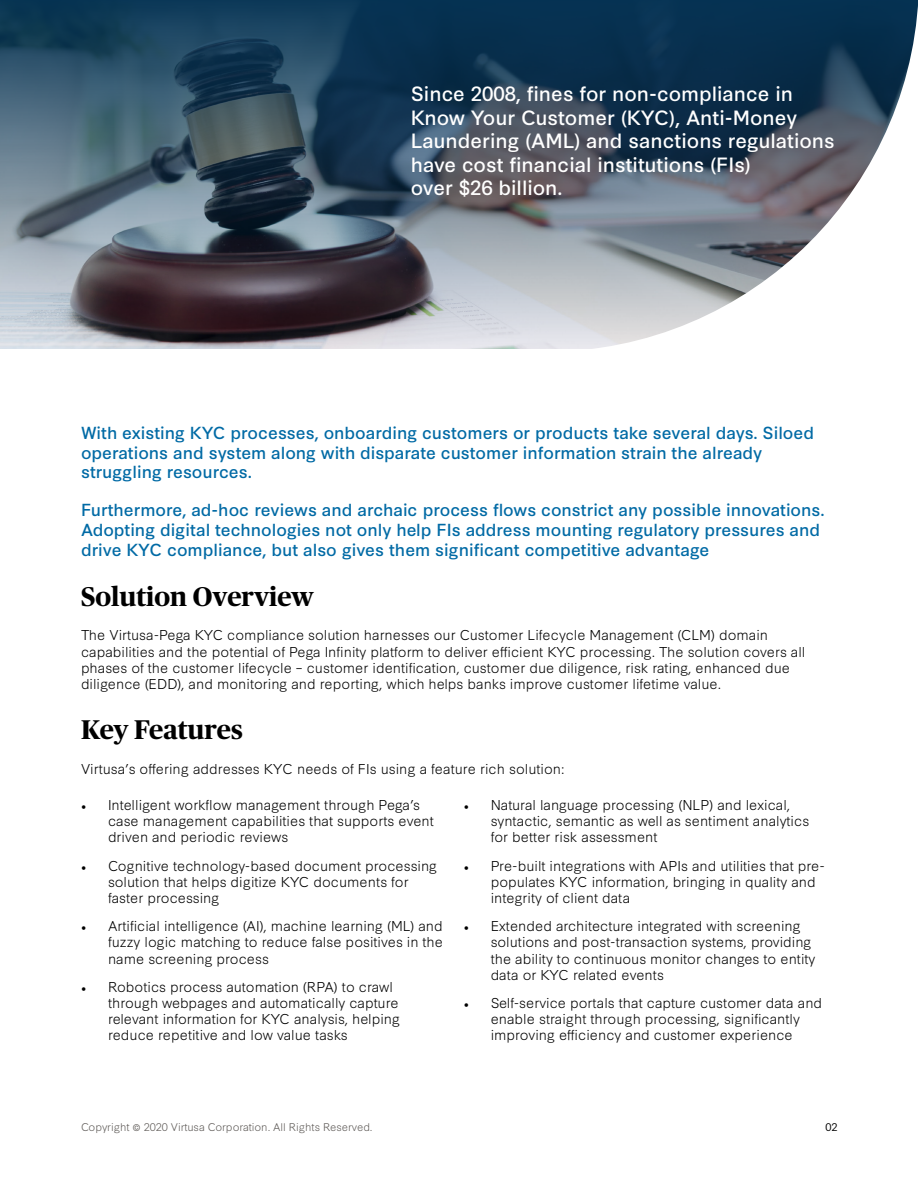
<style>
.page{position:relative;width:918px;height:1188px;background:#fff}
.page>*{position:absolute;margin:0;border:0;box-sizing:border-box;transform-origin:0 0}
.t1{font:700 27px "Publico Headline";color:#000}
.t2{font:19.5px/23.4px "Synthese";color:#fff}
.t3{font:16.5px/19.8px "Synthese";color:#006aa5}
.t4{font:300 13.5px/16.2px "Synthese";color:#000}
.t5{font:300 10.5px "Synthese";letter-spacing:-.005em;color:#5e5a57}
.t6{font:10.5px "Synthese";color:#000}
.s1{font-family:"Minion Pro";font-weight:400}
</style>
<div class="page">
<svg style="left:0;top:0;width:545px;height:349px;background:#4b5d6d"></svg>
<svg style="left:545px;top:0;width:373px;height:349px"></svg>
<h2 class="t2" style="left:411px;top:81px;width:425px">Since 2008, fines for non-compliance in Know Your Customer (KYC), Anti-Money Laundering (AML) and sanctions regulations have cost financial institutions (FIs)<br>over $26 billion.</h2>
<p class="t3" style="left:81px;top:421px;width:735px">With existing KYC processes, onboarding customers or products take several days. Siloed operations and system along with disparate customer information strain the already struggling resources.</p>
<p class="t3" style="left:81px;top:499px;width:745px">Furthermore, ad-hoc reviews and archaic process flows constrict any possible innovations.<br>Adopting digital technologies not only help FIs address mounting regulatory pressures and drive KYC compliance, but also gives them significant competitive advantage</p>
<h1 class="t1" style="left:81px;top:577px;width:234px">Solution Overview</h1>
<p class="t4" style="left:81px;top:626px;width:726px">The Virtusa-Pega KYC compliance solution harnesses our Customer Lifecycle Management (CLM) domain capabilities and the potential of Pega Infinity platform to deliver efficient KYC processing. The solution covers all phases of the customer lifecycle – customer identification, customer due diligence, risk rating, enhanced due diligence (EDD), and monitoring and reporting, which helps banks improve customer lifetime value.</p>
<h1 class="t1" style="left:81px;top:710px;width:163px">Key Features</h1>
<p class="t4" style="left:81px;top:759px;width:485px">Virtusa’s offering addresses KYC needs of FIs using a feature rich solution:</p>
<p class="t4" style="left:108px;top:796px;width:328px;text-indent:-27px"><span class="s1">•</span> Intelligent workflow management through Pega’s case management capabilities that supports event driven and periodic reviews</p>
<p class="t4" style="left:108px;top:856px;width:331px;text-indent:-27px"><span class="s1">•</span> Cognitive technology-based document processing solution that helps digitize KYC documents for faster processing</p>
<p class="t4" style="left:108px;top:917px;width:337px;text-align:justify;text-indent:-27px"><span class="s1">•</span> Artificial intelligence (AI), machine learning (ML) and fuzzy logic matching to reduce false positives in the name screening process</p>
<p class="t4" style="left:108px;top:977px;width:293px;text-indent:-27px"><span class="s1">•</span> Robotics process automation (RPA) to crawl through webpages and automatically capture relevant information for KYC analysis, helping reduce repetitive and low value tasks</p>
<p class="t4" style="left:491px;top:796px;width:320px;text-indent:-27px"><span class="s1">•</span> Natural language processing (NLP) and lexical, syntactic, semantic as well as sentiment analytics for better risk assessment</p>
<p class="t4" style="left:491px;top:856px;width:336px;text-indent:-27px"><span class="s1">•</span> Pre-built integrations with APIs and utilities that pre&shy;populates KYC information, bringing in quality and integrity of client data</p>
<p class="t4" style="left:491px;top:917px;width:326px;text-indent:-27px"><span class="s1">•</span> Extended architecture integrated with screening solutions and post-transaction systems, providing the ability to continuous monitor changes to entity data or KYC related events</p>
<p class="t4" style="left:464px;top:994px;width:360px;text-align:center"><span class="s1">•</span> Self-service portals that capture customer data and enable straight through processing, significantly improving efficiency and customer experience</p>
<p class="t5" style="left:81px;top:1118px;width:293px">Copyright © 2020 Virtusa Corporation. All Rights Reserved.</p>
<p class="t6" style="left:825px;top:1118px;width:14px">02</p>
</div>
